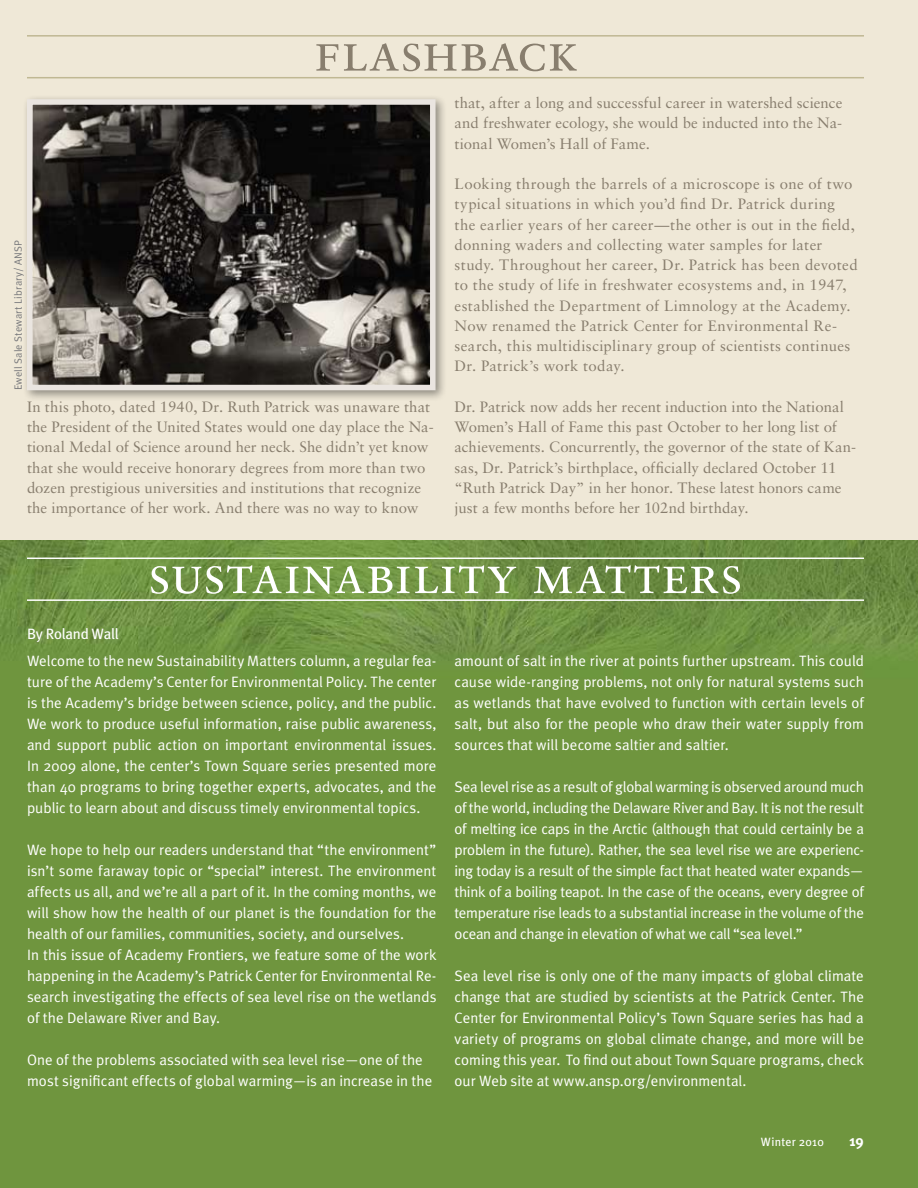
<style>
.page{position:relative;width:918px;height:1188px;background:#fff}
.page>*{position:absolute;margin:0;border:0;box-sizing:border-box;transform-origin:0 0}
.t1{font:54px "Sabon Roman SC";letter-spacing:.01em;color:#fff}
.t2{font:54px "Sabon Roman SC";color:#887e6e}
.t3{font:15px/21px "Meta Plus Normal";letter-spacing:.005em;color:#fff;text-align:justify}
.t4{font:15px/20.2px "Sabon";letter-spacing:.015em;color:#887e6e}
.t5{font:15px "Meta Plus";letter-spacing:-.02em;color:#fff}
.t6{font:700 15px "Meta Plus";color:#fff}
.t7{font:12px "Meta Plus";letter-spacing:.02em;color:#fff}
.t8{font:10.5px "Meta Plus Normal";letter-spacing:.02em;color:#77787b}
</style>
<div class="page">
<div style="left:0;top:0;width:918px;height:560px;background:#efe8d7"></div>
<img style="left:0;top:540px;width:918px;height:648px">
<hr style="left:27px;top:35px;width:837px;height:2px;background:#c0b893">
<hr style="left:27px;top:77px;width:837px;height:1px;background:#c0b893">
<hr style="left:27px;top:558px;width:837px;height:1px;background:#fff">
<hr style="left:27px;top:599px;width:837px;height:2px;background:#fff">
<div style="left:22px;top:94px;width:425px;height:307px;background:#000;opacity:.4"></div>
<svg style="left:24px;top:96px;width:414px;height:297px;background:#4e4b47"></svg>
<h1 class="t2" style="left:314px;top:20px;width:265px">flashback</h1>
<p class="t8" style="left:12px;top:390px;width:152px;rotate:-90deg">Ewell Sale Stewart Library/ ANSP</p>
<p class="t4" style="left:27px;top:396px;width:408px">In this photo, dated 1940, Dr. Ruth Patrick was unaware that the President of the United States would one day place the Na&shy;tional Medal of Science around her neck. She didn’t yet know that she would receive honorary degrees from more than two dozen prestigious universities and institutions that recognize the importance of her work. And there was no way to know</p>
<p class="t4" style="left:454px;top:93px;width:389px;text-align:justify">that, after a long and successful career in watershed science and freshwater ecology, she would be inducted into the Na&shy;tional Women’s Hall of Fame.</p>
<p class="t4" style="left:454px;top:174px;width:405px">Looking through the barrels of a microscope is one of two typical situations in which you’d find Dr. Patrick during the earlier years of her career—the other is out in the field, donning waders and collecting water samples for later study. Throughout her career, Dr. Patrick has been devoted to the study of life in freshwater ecosystems and, in 1947, established the Department of Limnology at the Academy.<br>Now renamed the Patrick Center for Environmental Re&shy;search, this multidisciplinary group of scientists continues Dr. Patrick’s work today.</p>
<p class="t4" style="left:454px;top:396px;width:403px">Dr. Patrick now adds her recent induction into the National Women’s Hall of Fame this past October to her long list of achievements. Concurrently, the governor of the state of Kan&shy;sas, Dr. Patrick’s birthplace, officially declared October 11 “Ruth Patrick Day” in her honor. These latest honors came just a few months before her 102nd birthday.</p>
<p class="t5" style="left:27px;top:625px;width:93px">By Roland Wall</p>
<h1 class="t1" style="left:147px;top:542px;width:597px">sustainability matters</h1>
<p class="t3" style="left:27px;top:650px;width:411px">Welcome to the new Sustainability Matters column, a regular fea&shy;ture of the Academy’s Center for Environmental Policy. The center is the Academy’s bridge between science, policy, and the public.<br>We work to produce useful information, raise public awareness, and support public action on important environmental issues.<br>In 2009 alone, the center’s Town Square series presented more than 40 programs to bring together experts, advocates, and the public to learn about and discuss timely environmental topics.</p>
<p class="t3" style="left:27px;top:839px;width:411px;text-align:left">We hope to help our readers understand that “the environment” isn’t some faraway topic or “special” interest. The environment affects us all, and we’re all a part of it. In the coming months, we will show how the health of our planet is the foundation for the health of our families, communities, society, and ourselves.<br>In this issue of Academy Frontiers, we feature some of the work happening in the Academy’s Patrick Center for Environmental Re&shy;search investigating the effects of sea level rise on the wetlands of the Delaware River and Bay.</p>
<p class="t3" style="left:27px;top:1049px;width:407px">One of the problems associated with sea level rise—one of the most significant effects of global warming—is an increase in the</p>
<p class="t3" style="left:454px;top:650px;width:411px">amount of salt in the river at points further upstream. This could cause wide-ranging problems, not only for natural systems such as wetlands that have evolved to function with certain levels of salt, but also for the people who draw their water supply from sources that will become saltier and saltier.</p>
<p class="t3" style="left:454px;top:776px;width:411px">Sea level rise as a result of global warming is observed around much of the world, including the Delaware River and Bay. It is not the result of melting ice caps in the Arctic (although that could certainly be a problem in the future). Rather, the sea level rise we are experienc&shy;ing today is a result of the simple fact that heated water expands— think of a boiling teapot. In the case of the oceans, every degree of temperature rise leads to a substantial increase in the volume of the ocean and change in elevation of what we call “sea level.”</p>
<p class="t3" style="left:455px;top:965px;width:411px">Sea level rise is only one of the many impacts of global climate change that are studied by scientists at the Patrick Center. The Center for Environmental Policy’s Town Square series has had a variety of programs on global climate change, and more will be coming this year. To find out about Town Square programs, check our Web site at www.ansp.org/environmental.</p>
<p class="t7" style="left:761px;top:1135px;width:64px">Winter 2010</p>
<p class="t6" style="left:849px;top:1132px;width:16px">19</p>
</div>
